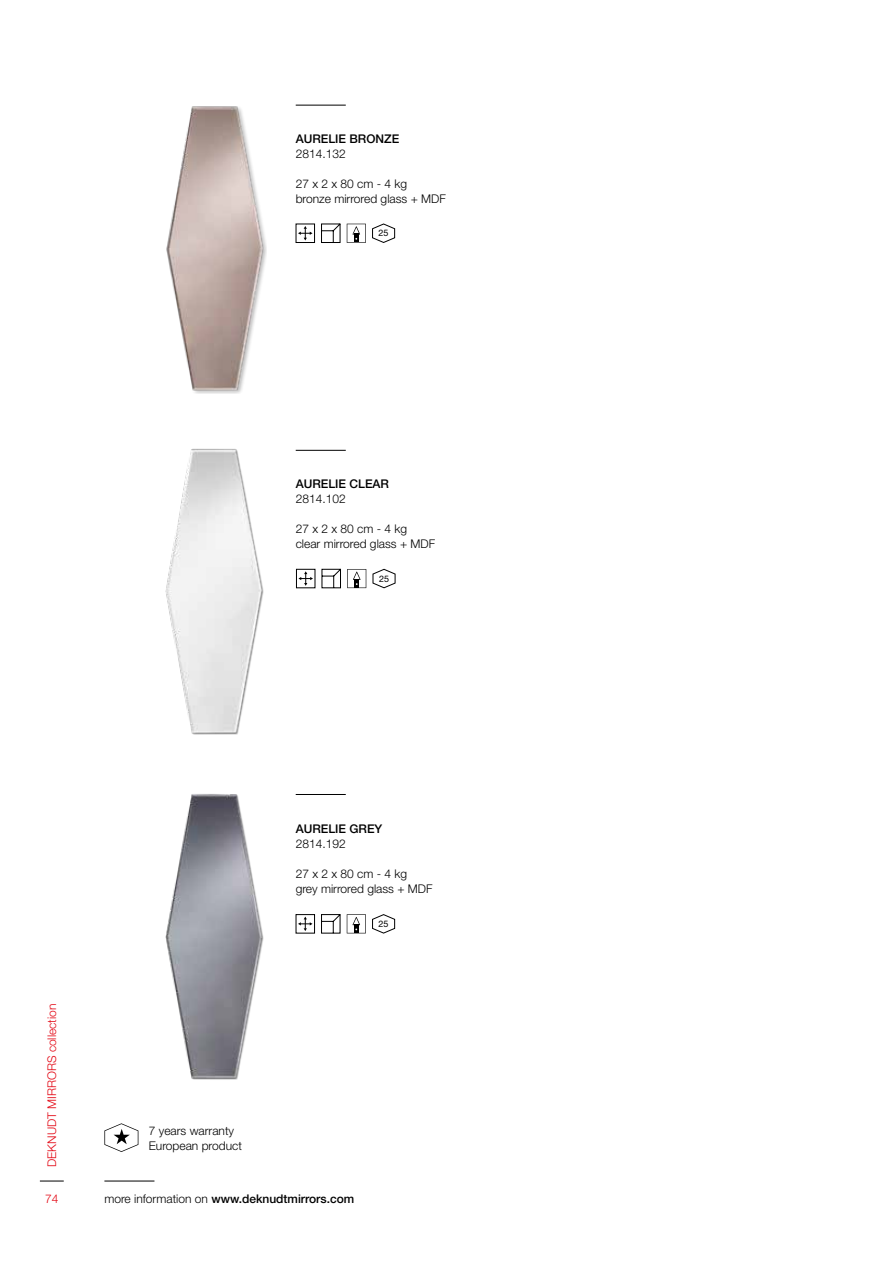
<style>
.page{position:relative;width:893px;height:1263px;background:#fff}
.page>*{position:absolute;margin:0;border:0;box-sizing:border-box;transform-origin:0 0}
.t1{font:300 12px/15px "Helvetica Neue LT Std";color:#000}
.t2{font:500 12px "Helvetica Neue LT Std";color:#000}
.t3{font:300 12px "Helvetica Neue LT Std";color:#e30613}
.t4{font:9px "Helvetica Neue LT Std";color:#000}
.s1{font-weight:300}
</style>
<div class="page">
<hr style="left:104px;top:1181px;width:50px;height:1px;background:#000">
<svg style="left:104px;top:1123px;width:34px;height:29px"></svg>
<svg style="left:295px;top:223px;width:20px;height:20px"></svg>
<svg style="left:295px;top:914px;width:20px;height:20px"></svg>
<svg style="left:372px;top:223px;width:23px;height:20px"></svg>
<svg style="left:372px;top:569px;width:24px;height:19px"></svg>
<svg style="left:372px;top:914px;width:23px;height:20px"></svg>
<svg style="left:347px;top:224px;width:19px;height:19px"></svg>
<svg style="left:347px;top:569px;width:19px;height:19px"></svg>
<svg style="left:347px;top:914px;width:19px;height:19px"></svg>
<svg style="left:321px;top:223px;width:20px;height:20px"></svg>
<svg style="left:296px;top:568px;width:45px;height:20px"></svg>
<svg style="left:321px;top:914px;width:20px;height:20px"></svg>
<img style="left:166px;top:106px;width:101px;height:287px">
<hr style="left:296px;top:105px;width:50px;height:1px;background:#000">
<hr style="left:296px;top:450px;width:50px;height:1px;background:#000">
<hr style="left:296px;top:794px;width:50px;height:1px;background:#000">
<img style="left:165px;top:794px;width:99px;height:286px">
<img style="left:165px;top:448px;width:99px;height:287px">
<svg style="left:40px;top:1181px;width:24px;height:1px"></svg>
<p class="t2" style="left:296px;top:132px;width:105px">AURELIE BRONZE</p>
<p class="t1" style="left:296px;top:146px;width:52px">2814.132</p>
<p class="t1" style="left:296px;top:176px;width:152px">27 x 2 x 80 cm - 4 kg<br>bronze mirrored glass + MDF</p>
<p class="t4" style="left:379px;top:228px;width:12px">25</p>
<p class="t2" style="left:296px;top:477px;width:95px">AURELIE CLEAR</p>
<p class="t1" style="left:296px;top:491px;width:52px">2814.102</p>
<p class="t1" style="left:296px;top:521px;width:141px">27 x 2 x 80 cm - 4 kg<br>clear mirrored glass + MDF</p>
<p class="t4" style="left:379px;top:573px;width:12px">25</p>
<p class="t3" style="left:45px;top:1167px;width:165px;rotate:-90deg">DEKNUDT MIRRORS collection</p>
<p class="t3" style="left:45px;top:1191px;width:15px">74</p>
<p class="t2" style="left:296px;top:821px;width:88px">AURELIE GREY</p>
<p class="t1" style="left:296px;top:836px;width:52px">2814.192</p>
<p class="t1" style="left:296px;top:866px;width:138px">27 x 2 x 80 cm - 4 kg<br>grey mirrored glass + MDF</p>
<p class="t4" style="left:379px;top:918px;width:12px">25</p>
<p class="t1" style="left:149px;top:1123px;width:95px">7 years warranty<br>European product</p>
<p class="t2" style="left:104px;top:1191px;width:251px"><span class="s1">more information on</span> www.deknudtmirrors.com</p>
</div>
